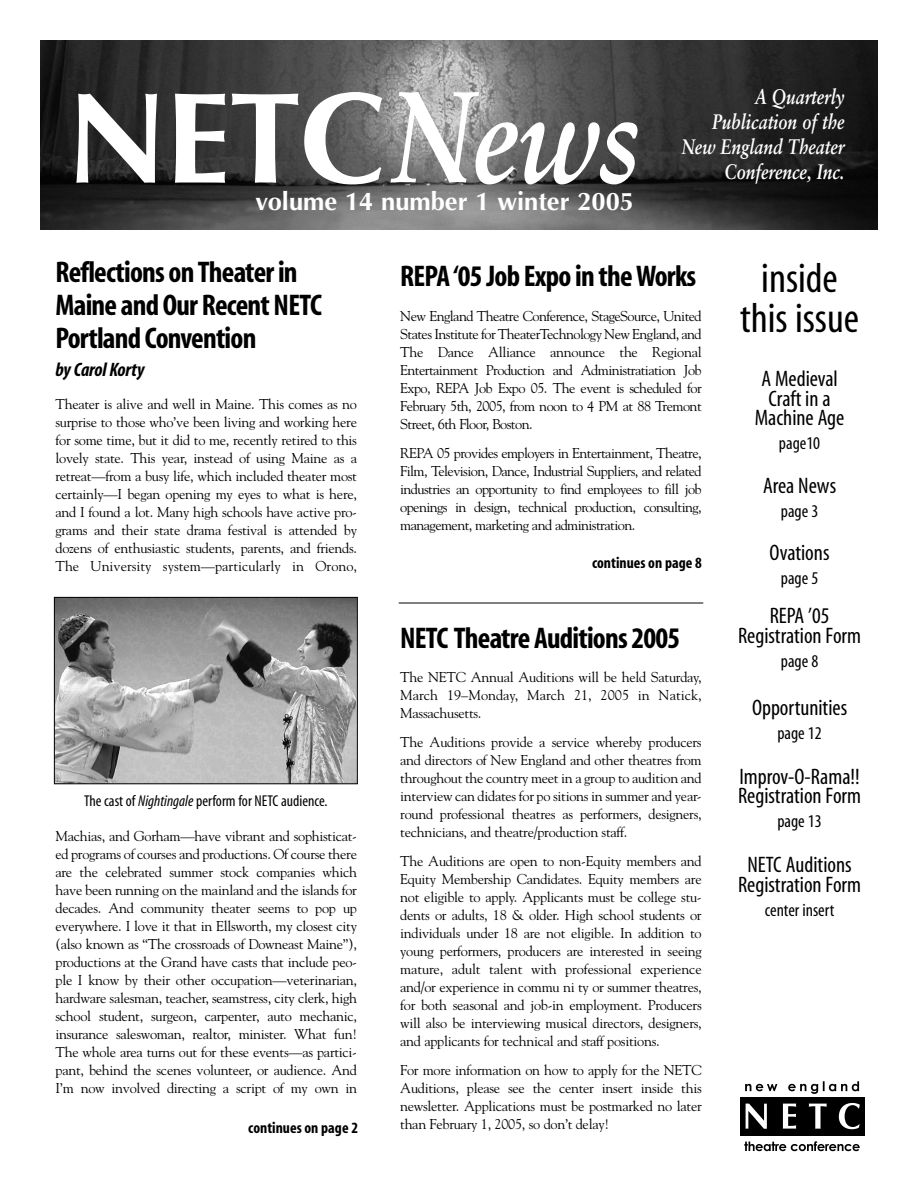
<style>
.page{position:relative;width:918px;height:1188px;background:#fff}
.page>*{position:absolute;margin:0;border:0;box-sizing:border-box;transform-origin:0 0}
.t1{font:700 129.6px "Optima";color:#fff}
.t2{font:condensed 42px/40.5px "Myriad";color:#000;text-align:center}
.t3{font:700 condensed 30px/33px "Myriad";letter-spacing:-.025em;color:#000}
.t4{font:700 25.5px "Optima";color:#fff}
.t5{font:condensed 22.5px/19.5px "Myriad";color:#000;text-align:center}
.t6{font:italic 700 21px/25.2px "Sabon";color:#fff;text-align:right;scale:.8 1}
.t7{font:italic 700 condensed 19.5px "Myriad";letter-spacing:-.01em;color:#000}
.t8{font:condensed 18px "Myriad";color:#000}
.t9{font:condensed 15.75px "Myriad";color:#000}
.t10{font:700 condensed 15.75px "Myriad";color:#000}
.t11{font:14.25px/18px "Goudy";letter-spacing:-.02em;color:#000;text-align:justify}
.s1{font-family:"Sabon";font-style:italic}
.s2{font-style:italic}
</style>
<div class="page">
<img style="left:40px;top:40px;width:838px;height:190px">
<div style="left:740px;top:1097px;width:125px;height:39px;background:#000"></div>
<svg style="left:745px;top:1081px;width:114px;height:13px"></svg>
<svg style="left:744px;top:1141px;width:116px;height:10px"></svg>
<svg style="left:746px;top:1103px;width:114px;height:26px"></svg>
<img style="left:56px;top:599px;width:300px;height:183px">
<div style="left:54px;top:597px;width:304px;height:187px;border:1px solid #000"></div>
<hr style="left:399px;top:603px;width:304px;height:1px;background:#000">
<h1 class="t1" style="left:66px;top:85px;width:575px">NETC<span class="s1">News</span></h1>
<h3 class="t4" style="left:255px;top:191px;width:380px">volume 14 number 1 winter 2005</h3>
<h3 class="t6" style="left:682px;top:86px;width:205px">A Quarterly<br>Publication of the<br>New England Theater<br>Conference, Inc.</h3>
<h3 class="t3" style="left:55px;top:258px;width:268px">Reflections on Theater in<br>Maine and Our Recent NETC<br>Portland Convention</h3>
<h3 class="t7" style="left:55px;top:362px;width:91px">by Carol Korty</h3>
<p class="t11" style="left:56px;top:396px;width:303px">Theater is alive and well in Maine. This comes as no surprise to those who’ve been living and working here for some time, but it did to me, recently retired to this lovely state. This year, instead of using Maine as a retreat—from a busy life, which included theater most certainly—I began opening my eyes to what is here, and I found a lot. Many high schools have active pro&shy;grams and their state drama festival is attended by dozens of enthusiastic students, parents, and friends.<br>The University system—particularly in Orono,</p>
<p class="t9" style="left:84px;top:795px;width:245px">The cast of <span class="s2">Nightingale</span> perform for NETC audience.</p>
<p class="t11" style="left:56px;top:828px;width:303px">Machias, and Gorham—have vibrant and sophisticat&shy;ed programs of courses and productions. Of course there are the celebrated summer stock companies which have been running on the mainland and the islands for decades. And community theater seems to pop up everywhere. I love it that in Ellsworth, my closest city (also known as “The crossroads of Downeast Maine”), productions at the Grand have casts that include peo&shy;ple I know by their other occupation—veterinarian, hardware salesman, teacher, seamstress, city clerk, high school student, surgeon, carpenter, auto mechanic, insurance saleswoman, realtor, minister. What fun!<br>The whole area turns out for these events—as partici&shy;pant, behind the scenes volunteer, or audience. And I’m now involved directing a script of my own in</p>
<p class="t10" style="left:248px;top:1122px;width:111px">continues on page 2</p>
<h3 class="t3" style="left:400px;top:263px;width:298px">REPA ‘05 Job Expo in the Works</h3>
<p class="t11" style="left:400px;top:309px;width:303px">New England Theatre Conference, StageSource, United States Institute for TheaterTechnology New England, and The Dance Alliance announce the Regional Entertainment Production and Administratiation Job Expo, REPA Job Expo 05. The event is scheduled for February 5th, 2005, from noon to 4 PM at 88 Tremont Street, 6th Floor, Boston.</p>
<p class="t11" style="left:400px;top:445px;width:303px">REPA 05 provides employers in Entertainment, Theatre, Film, Television, Dance, Industrial Suppliers, and related industries an opportunity to find employees to fill job openings in design, technical production, consulting, management, marketing and administration.</p>
<p class="t10" style="left:592px;top:557px;width:111px">continues on page 8</p>
<h3 class="t3" style="left:400px;top:624px;width:282px">NETC Theatre Auditions 2005</h3>
<p class="t11" style="left:400px;top:669px;width:303px">The NETC Annual Auditions will be held Saturday, March 19–Monday, March 21, 2005 in Natick, Massachusetts.</p>
<p class="t11" style="left:400px;top:734px;width:303px">The Auditions provide a service whereby producers and directors of New England and other theatres from throughout the country meet in a group to audition and interview can didates for po sitions in summer and year&shy;round professional theatres as performers, designers, technicians, and theatre/production staff.</p>
<p class="t11" style="left:400px;top:853px;width:303px">The Auditions are open to non-Equity members and Equity Membership Candidates. Equity members are not eligible to apply. Applicants must be college stu&shy;dents or adults, 18 &amp; older. High school students or individuals under 18 are not eligible. In addition to young performers, producers are interested in seeing mature, adult talent with professional experience and/or experience in commu ni ty or summer theatres, for both seasonal and job-in employment. Producers will also be interviewing musical directors, designers, and applicants for technical and staff positions.</p>
<p class="t11" style="left:400px;top:1062px;width:303px">For more information on how to apply for the NETC Auditions, please see the center insert inside this newsletter. Applications must be postmarked no later than February 1, 2005, so don’t delay!</p>
<h2 class="t2" style="left:740px;top:262px;width:120px">inside this issue</h2>
<h3 class="t5" style="left:755px;top:371px;width:91px">A Medieval<br>Craft in a<br>Machine Age</h3>
<p class="t8" style="left:779px;top:437px;width:43px">page10</p>
<h3 class="t5" style="left:763px;top:478px;width:75px">Area News</h3>
<p class="t8" style="left:781px;top:504px;width:39px">page 3</p>
<h3 class="t5" style="left:770px;top:545px;width:61px">Ovations</h3>
<p class="t8" style="left:781px;top:572px;width:39px">page 5</p>
<h3 class="t5" style="left:738px;top:608px;width:125px">REPA ’05<br>Registration Form</h3>
<p class="t8" style="left:781px;top:654px;width:39px">page 8</p>
<h3 class="t5" style="left:752px;top:700px;width:97px">Opportunities</h3>
<p class="t8" style="left:777px;top:726px;width:46px">page 12</p>
<h3 class="t5" style="left:738px;top:769px;width:125px;text-align:left">Improv-O-Rama!!<br>Registration Form</h3>
<p class="t8" style="left:777px;top:815px;width:46px">page 13</p>
<h3 class="t5" style="left:738px;top:857px;width:125px">NETC Auditions<br>Registration Form</h3>
<p class="t8" style="left:765px;top:903px;width:71px">center insert</p>
</div>
